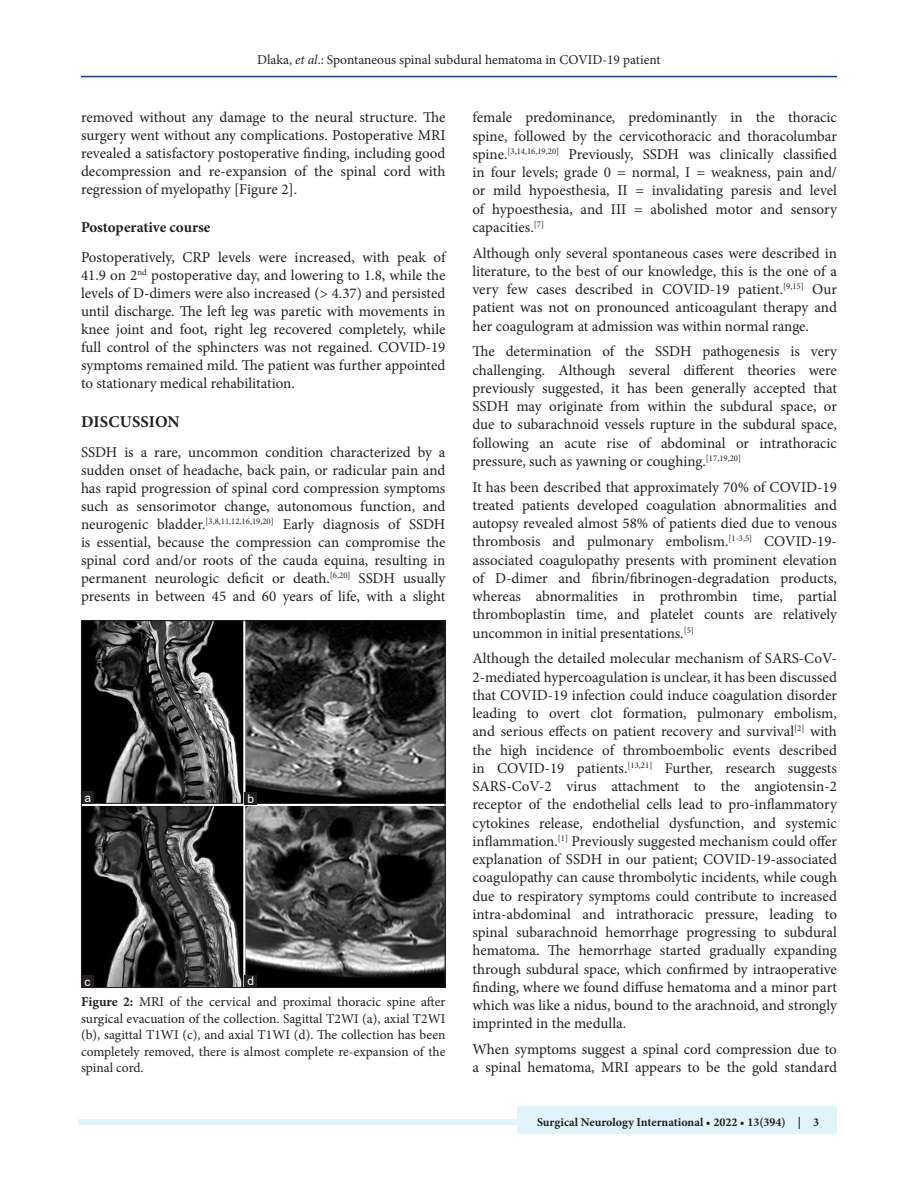
<style>
.page{position:relative;width:918px;height:1188px;background:#fff}
.page>*{position:absolute;margin:0;border:0;box-sizing:border-box;transform-origin:0 0}
.t1{font:700 16.5px "Minion Pro";letter-spacing:.01em;color:#231f20}
.TX{font:15px/18.3px "Minion Pro";letter-spacing:-.005em;color:#231f20;text-align:justify}
.t2{font:700 15px "Minion Pro";letter-spacing:-.005em;color:#231f20}
.FGC{font:13.5px/16.5px "Minion Pro";letter-spacing:-.005em;color:#231f20;text-align:justify}
.JF{font:700 12px "Minion Pro";color:#231f20}
.LABEL{font:12px "Arial";color:#fff}
.s1{font-style:italic}
.s2{font-weight:700}
</style>
<div class="page">
<hr style="left:81px;top:76px;width:756px;height:1px;background:#164077">
<div style="left:78px;top:1119px;width:756px;height:6px;background:#e1f4fc"></div>
<div style="left:518px;top:1106px;width:319px;height:28px;background:#e1f4fc"></div>
<img style="left:83px;top:623px;width:360px;height:363px">
<div style="left:81px;top:621px;width:364px;height:367px;border:1px solid #231f20"></div>
<div style="left:244px;top:792px;width:13px;height:13px;background:#231f20"></div>
<div style="left:81px;top:791px;width:13px;height:13px;background:#231f20"></div>
<div style="left:81px;top:975px;width:13px;height:13px;background:#231f20"></div>
<div style="left:245px;top:975px;width:12px;height:12px;background:#231f20"></div>
<p class="FGC" style="left:257px;top:51px;width:405px">Dlaka, <span class="s1">et al</span>.: Spontaneous spinal subdural hematoma in COVID-19 patient</p>
<p class="TX" style="left:81px;top:109px;width:366px">removed without any damage to the neural structure. The surgery went without any complications. Postoperative MRI revealed a satisfactory postoperative finding, including good decompression and re-expansion of the spinal cord with regression of myelopathy [Figure 2].</p>
<h2 class="t2" style="left:81px;top:216px;width:131px">Postoperative course</h2>
<p class="TX" style="left:81px;top:248px;width:366px">Postoperatively, CRP levels were increased, with peak of 41.9 on 2<sup>nd</sup> postoperative day, and lowering to 1.8, while the levels of D-dimers were also increased (&gt; 4.37) and persisted until discharge. The left leg was paretic with movements in knee joint and foot, right leg recovered completely, while full control of the sphincters was not regained. COVID-19 symptoms remained mild. The patient was further appointed to stationary medical rehabilitation.</p>
<h1 class="t1" style="left:81px;top:410px;width:100px">DISCUSSION</h1>
<p class="TX" style="left:81px;top:443px;width:366px">SSDH is a rare, uncommon condition characterized by a sudden onset of headache, back pain, or radicular pain and has rapid progression of spinal cord compression symptoms such as sensorimotor change, autonomous function, and neurogenic bladder.<sup>[3,8,11,12,16,19,20]</sup> Early diagnosis of SSDH is essential, because the compression can compromise the spinal cord and/or roots of the cauda equina, resulting in permanent neurologic deficit or death.<sup>[6,20]</sup> SSDH usually presents in between 45 and 60 years of life, with a slight</p>
<p class="LABEL" style="left:84px;top:789px;width:8px">a</p>
<p class="LABEL" style="left:248px;top:790px;width:8px">b</p>
<p class="LABEL" style="left:84px;top:973px;width:7px">c</p>
<p class="LABEL" style="left:248px;top:973px;width:8px">d</p>
<p class="FGC" style="left:81px;top:994px;width:366px"><span class="s2">Figure 2:</span> MRI of the cervical and proximal thoracic spine after surgical evacuation of the collection. Sagittal T2WI (a), axial T2WI (b), sagittal T1WI (c), and axial T1WI (d). The collection has been completely removed, there is almost complete re-expansion of the spinal cord.</p>
<p class="TX" style="left:472px;top:108px;width:366px">female predominance, predominantly in the thoracic spine, followed by the cervicothoracic and thoracolumbar spine.<sup>[3,14,16,19,20]</sup> Previously, SSDH was clinically classified in four levels; grade 0 = normal, I = weakness, pain and/ or mild hypoesthesia, II = invalidating paresis and level of hypoesthesia, and III = abolished motor and sensory capacities.<sup>[7]</sup></p>
<p class="TX" style="left:472px;top:244px;width:366px">Although only several spontaneous cases were described in literature, to the best of our knowledge, this is the one of a very few cases described in COVID-19 patient.<sup>[9,15]</sup> Our patient was not on pronounced anticoagulant therapy and her coagulogram at admission was within normal range.</p>
<p class="TX" style="left:472px;top:342px;width:366px">The determination of the SSDH pathogenesis is very challenging. Although several different theories were previously suggested, it has been generally accepted that SSDH may originate from within the subdural space, or due to subarachnoid vessels rupture in the subdural space, following an acute rise of abdominal or intrathoracic pressure, such as yawning or coughing.<sup>[17,19,20]</sup></p>
<p class="TX" style="left:472px;top:478px;width:366px">It has been described that approximately 70% of COVID-19 treated patients developed coagulation abnormalities and autopsy revealed almost 58% of patients died due to venous thrombosis and pulmonary embolism.<sup>[1-3,5]</sup> COVID-19- associated coagulopathy presents with prominent elevation of D-dimer and fibrin/fibrinogen-degradation products, whereas abnormalities in prothrombin time, partial thromboplastin time, and platelet counts are relatively uncommon in initial presentations.<sup>[5]</sup></p>
<p class="TX" style="left:472px;top:649px;width:366px">Although the detailed molecular mechanism of SARS-CoV-2-mediated hypercoagulation is unclear, it has been discussed that COVID-19 infection could induce coagulation disorder leading to overt clot formation, pulmonary embolism, and serious effects on patient recovery and survival<sup>[2]</sup> with the high incidence of thromboembolic events described in COVID-19 patients.<sup>[13,21]</sup> Further, research suggests SARS-CoV-2 virus attachment to the angiotensin-2 receptor of the endothelial cells lead to pro-inflammatory cytokines release, endothelial dysfunction, and systemic inflammation.<sup>[1]</sup> Previously suggested mechanism could offer explanation of SSDH in our patient; COVID-19-associated coagulopathy can cause thrombolytic incidents, while cough due to respiratory symptoms could contribute to increased intra-abdominal and intrathoracic pressure, leading to spinal subarachnoid hemorrhage progressing to subdural hematoma. The hemorrhage started gradually expanding through subdural space, which confirmed by intraoperative finding, where we found diffuse hematoma and a minor part which was like a nidus, bound to the arachnoid, and strongly imprinted in the medulla.</p>
<p class="TX" style="left:472px;top:1040px;width:366px">When symptoms suggest a spinal cord compression due to a spinal hematoma, MRI appears to be the gold standard</p>
<p class="JF" style="left:537px;top:1113px;width:284px">Surgical Neurology International • 2022 • 13(394) | 3</p>
</div>
